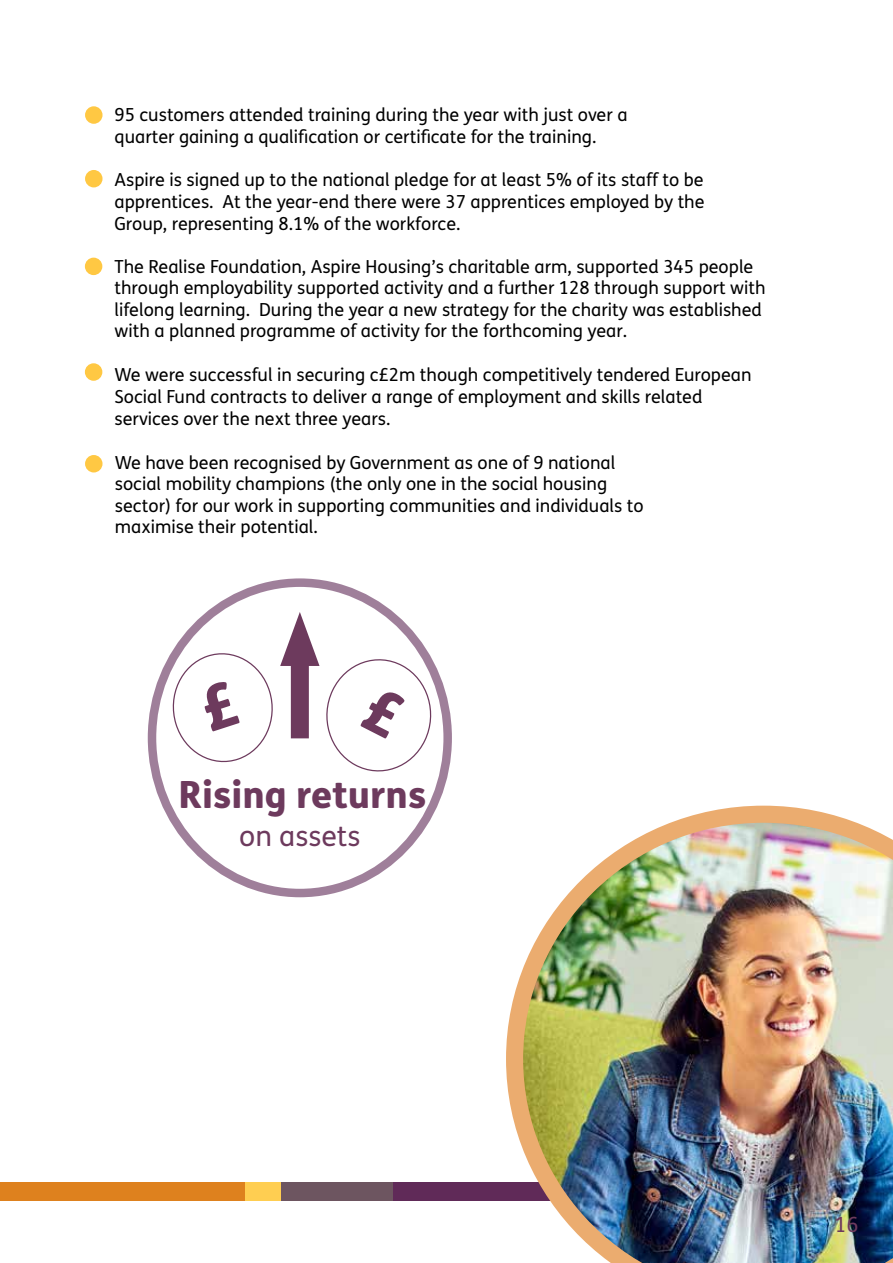
<style>
.page{position:relative;width:893px;height:1263px;background:#fff}
.page>*{position:absolute;margin:0;border:0;box-sizing:border-box;transform-origin:0 0}
.t1{font:800 37.5px "FS Me";color:#6d3a5d}
.t2{font:28.5px "FS Me";color:#6d3a5d}
.t3{font:21px "FS Me";color:#6d3a5d}
.t4{font:18px/21.6px "FS Me";color:#000}
</style>
<div class="page">
<div style="left:0;top:1182px;width:280px;height:19px;background:#de811e"></div>
<div style="left:392px;top:1182px;width:501px;height:19px;background:#602a58"></div>
<div style="left:280px;top:1182px;width:112px;height:19px;background:#6d5560"></div>
<div style="left:245px;top:1182px;width:35px;height:19px;background:#ffce51"></div>
<img style="left:506px;top:806px;width:387px;height:457px">
<div style="left:148px;top:578px;width:304px;height:319px;border:8px solid #602a58;border-radius:50%"></div>
<div style="left:85px;top:106px;width:18px;height:18px;background:#ffc843;border-radius:50%"></div>
<div style="left:85px;top:170px;width:18px;height:17px;background:#ffc843;border-radius:50%"></div>
<div style="left:85px;top:258px;width:17px;height:17px;background:#ffc843;border-radius:50%"></div>
<div style="left:85px;top:363px;width:17px;height:18px;background:#ffc843;border-radius:50%"></div>
<div style="left:85px;top:455px;width:18px;height:17px;background:#ffc843;border-radius:50%"></div>
<svg style="left:167px;top:612px;width:273px;height:167px"></svg>
<p class="t4" style="left:115px;top:105px;width:515px">95 customers attended training during the year with just over a quarter gaining a qualification or certificate for the training.</p>
<p class="t4" style="left:115px;top:170px;width:592px;text-align:justify">Aspire is signed up to the national pledge for at least 5% of its staff to be apprentices. At the year-end there were 37 apprentices employed by the Group, representing 8.1% of the workforce.</p>
<p class="t4" style="left:115px;top:256px;width:653px">The Realise Foundation, Aspire Housing’s charitable arm, supported 345 people through employability supported activity and a further 128 through support with lifelong learning. During the year a new strategy for the charity was established with a planned programme of activity for the forthcoming year.</p>
<p class="t4" style="left:115px;top:365px;width:639px">We were successful in securing c£2m though competitively tendered European<br>Social Fund contracts to deliver a range of employment and skills related services over the next three years.</p>
<p class="t4" style="left:115px;top:452px;width:530px">We have been recognised by Government as one of 9 national social mobility champions (the only one in the social housing sector) for our work in supporting communities and individuals to maximise their potential.</p>
<h1 class="t1" style="left:178px;top:771px;width:249px">Rising returns</h1>
<h2 class="t2" style="left:239px;top:819px;width:123px">on assets</h2>
<p class="t3" style="left:834px;top:1212px;width:25px">16</p>
</div>
